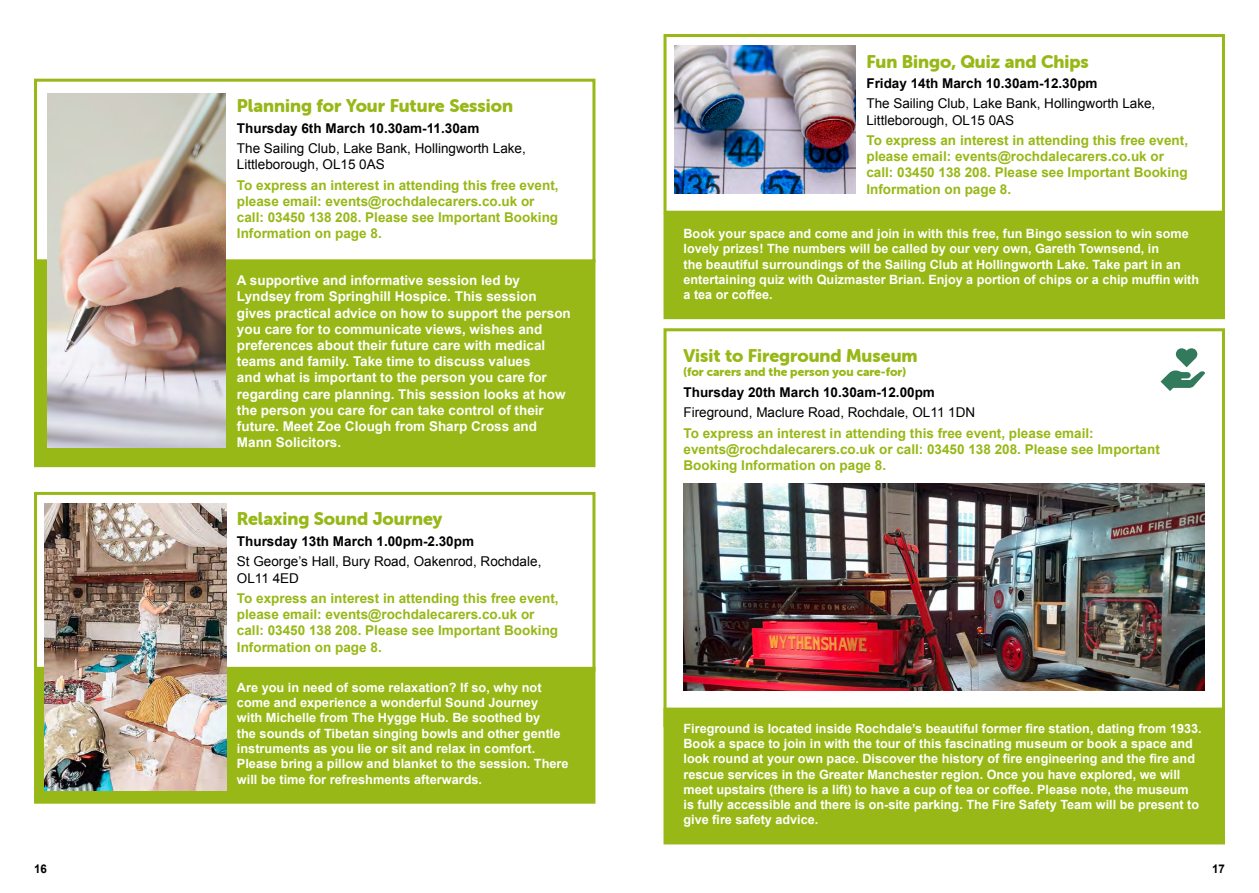
<style>
.page{position:relative;width:1259px;height:893px;background:#fff}
.page>*{position:absolute;margin:0;border:0;box-sizing:border-box;transform-origin:0 0}
.t1{font:18px "Museo Sans Rounded 900";color:#97b816}
.t2{font:700 13.5px/16.2px "Arial";color:#97b816}
.t3{font:700 13.5px/16.2px "Arial";color:#fff}
.t4{font:13.5px/16.2px "Arial";color:#000}
.t5{font:700 13.5px "Arial";color:#000}
.t6{font:700 12.75px/15.3px "Arial";color:#fff}
.t7{font:12px "Museo Sans Rounded 900";color:#97b816}
.t8{font:700 12px "Arial";color:#000;scale:.96 1}
</style>
<div class="page">
<div style="left:663px;top:34px;width:562px;height:180px;border:3px solid #97b816"></div>
<div style="left:663px;top:328px;width:562px;height:399px;border:3px solid #97b816"></div>
<div style="left:34px;top:492px;width:561px;height:180px;border:3px solid #97b816"></div>
<div style="left:665px;top:214px;width:558px;height:104px;background:#97b816"></div>
<div style="left:663px;top:213px;width:562px;height:106px;border:3px solid #97b816"></div>
<div style="left:665px;top:709px;width:558px;height:134px;background:#97b816"></div>
<div style="left:663px;top:708px;width:562px;height:136px;border:3px solid #97b816"></div>
<div style="left:36px;top:668px;width:558px;height:134px;background:#97b816"></div>
<div style="left:34px;top:667px;width:561px;height:137px;border:3px solid #97b816"></div>
<img style="left:674px;top:46px;width:182px;height:148px">
<img style="left:683px;top:483px;width:522px;height:208px">
<img style="left:45px;top:504px;width:181px;height:286px">
<div style="left:34px;top:79px;width:561px;height:184px;border:3px solid #97b816"></div>
<div style="left:36px;top:261px;width:558px;height:205px;background:#97b816"></div>
<div style="left:34px;top:260px;width:561px;height:207px;border:3px solid #97b816"></div>
<img style="left:48px;top:93px;width:177px;height:354px">
<svg style="left:1160px;top:348px;width:45px;height:43px"></svg>
<h1 class="t1" style="left:237px;top:96px;width:278px">Planning for Your Future Session</h1>
<p class="t5" style="left:237px;top:119px;width:244px">Thursday 6th March 10.30am-11.30am</p>
<p class="t4" style="left:237px;top:140px;width:290px">The Sailing Club, Lake Bank, Hollingworth Lake,<br>Littleborough, OL15 0AS</p>
<p class="t2" style="left:237px;top:177px;width:323px">To express an interest in attending this free event, please email: events@rochdalecarers.co.uk or call: 03450 138 208. Please see Important Booking Information on page 8.</p>
<p class="t3" style="left:237px;top:273px;width:335px">A supportive and informative session led by Lyndsey from Springhill Hospice. This session gives practical advice on how to support the person you care for to communicate views, wishes and preferences about their future care with medical teams and family. Take time to discuss values<br>and what is important to the person you care for regarding care planning. This session looks at how the person you care for can take control of their future. Meet Zoe Clough from Sharp Cross and Mann Solicitors.</p>
<h1 class="t1" style="left:237px;top:509px;width:207px">Relaxing Sound Journey</h1>
<p class="t5" style="left:237px;top:532px;width:239px">Thursday 13th March 1.00pm-2.30pm</p>
<p class="t4" style="left:237px;top:554px;width:306px">St George’s Hall, Bury Road, Oakenrod, Rochdale,<br>OL11 4ED</p>
<p class="t2" style="left:237px;top:591px;width:323px">To express an interest in attending this free event, please email: events@rochdalecarers.co.uk or call: 03450 138 208. Please see Important Booking Information on page 8.</p>
<p class="t6" style="left:237px;top:680px;width:333px">Are you in need of some relaxation? If so, why not come and experience a wonderful Sound Journey<br>with Michelle from The Hygge Hub. Be soothed by<br>the sounds of Tibetan singing bowls and other gentle instruments as you lie or sit and relax in comfort.<br>Please bring a pillow and blanket to the session. There will be time for refreshments afterwards.</p>
<h1 class="t1" style="left:866px;top:51px;width:224px">Fun Bingo, Quiz and Chips</h1>
<p class="t5" style="left:866px;top:74px;width:233px">Friday 14th March 10.30am-12.30pm</p>
<p class="t4" style="left:866px;top:96px;width:290px">The Sailing Club, Lake Bank, Hollingworth Lake,<br>Littleborough, OL15 0AS</p>
<p class="t2" style="left:866px;top:133px;width:323px">To express an interest in attending this free event, please email: events@rochdalecarers.co.uk or call: 03450 138 208. Please see Important Booking Information on page 8.</p>
<p class="t6" style="left:683px;top:226px;width:517px">Book your space and come and join in with this free, fun Bingo session to win some lovely prizes! The numbers will be called by our very own, Gareth Townsend, in<br>the beautiful surroundings of the Sailing Club at Hollingworth Lake. Take part in an entertaining quiz with Quizmaster Brian. Enjoy a portion of chips or a chip muffin with a tea or coffee.</p>
<h1 class="t1" style="left:683px;top:345px;width:236px">Visit to Fireground Museum</h1>
<p class="t7" style="left:683px;top:365px;width:224px">(for carers and the person you care-for)</p>
<p class="t5" style="left:683px;top:383px;width:253px">Thursday 20th March 10.30am-12.00pm</p>
<p class="t4" style="left:683px;top:404px;width:293px">Fireground, Maclure Road, Rochdale, OL11 1DN</p>
<p class="t2" style="left:683px;top:425px;width:478px">To express an interest in attending this free event, please email: events@rochdalecarers.co.uk or call: 03450 138 208. Please see Important<br>Booking Information on page 8.</p>
<p class="t6" style="left:683px;top:721px;width:519px">Fireground is located inside Rochdale’s beautiful former fire station, dating from 1933.<br>Book a space to join in with the tour of this fascinating museum or book a space and look round at your own pace. Discover the history of fire engineering and the fire and rescue services in the Greater Manchester region. Once you have explored, we will meet upstairs (there is a lift) to have a cup of tea or coffee. Please note, the museum is fully accessible and there is on-site parking. The Fire Safety Team will be present to give fire safety advice.</p>
<p class="t8" style="left:34px;top:861px;width:15px">16</p>
<p class="t8" style="left:1212px;top:861px;width:15px">17</p>
</div>
